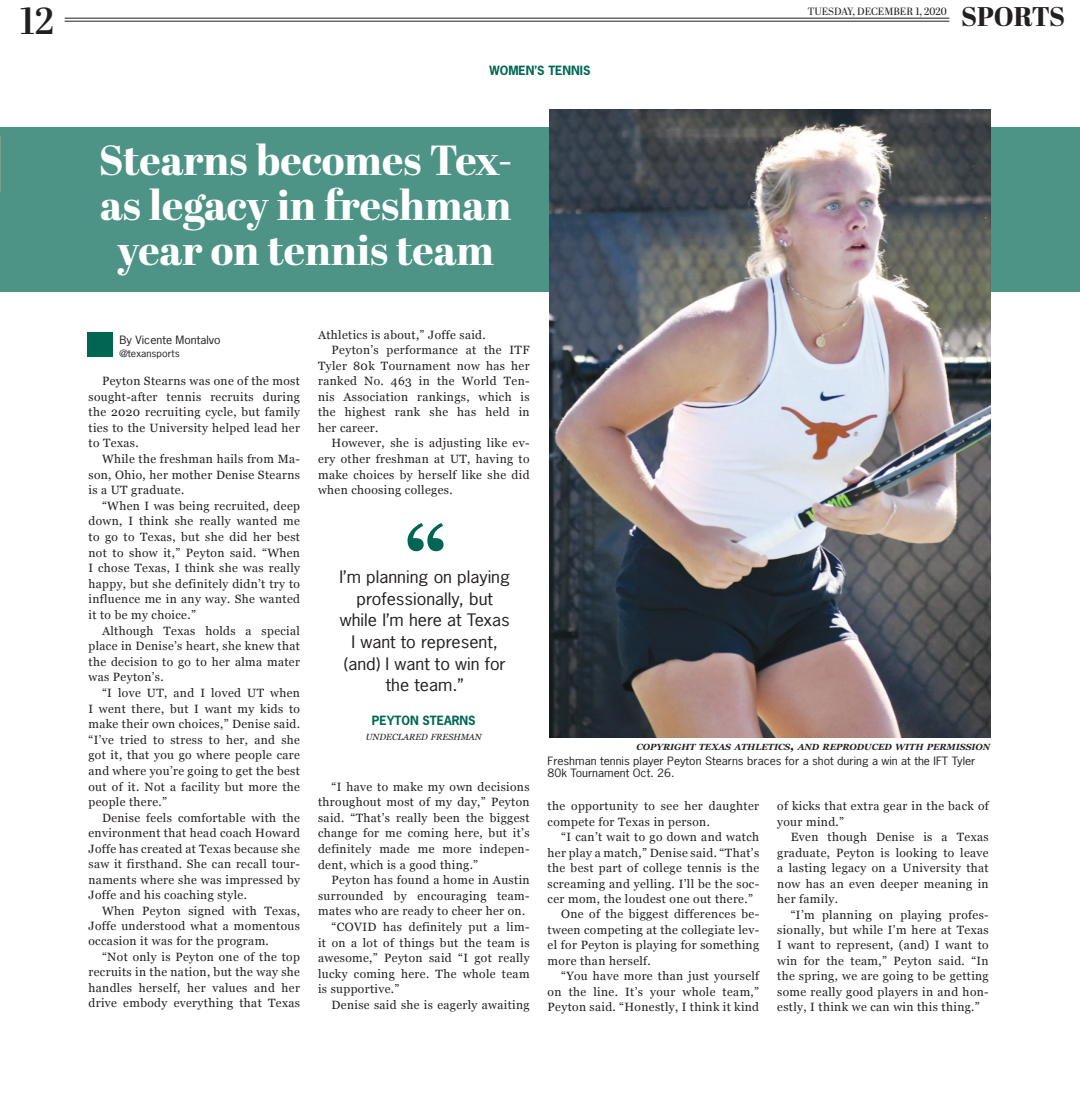
<style>
.page{position:relative;width:1080px;height:1107px;background:#fff}
.page>*{position:absolute;margin:0;border:0;box-sizing:border-box;transform-origin:0 0}
.t1{font:800 42px/45px "Abril Display";color:#fff;text-align:center}
.t2{font:600 37.5px "Abril Display";color:#231f20}
.t3{font:800 27px "Abril Display";letter-spacing:-.01em;color:#231f20}
.t4{font:16.2px/21.6px "News Gothic Std";color:#231f20;text-align:center;scale:1.11 1}
.t5{font:12px "Georgia";letter-spacing:.03em;color:#231f20}
.t6{font:700 12px "News Gothic Std";color:#006654}
.t7{font:10.8px/12px "News Gothic Std";color:#231f20;scale:1.11 1}
.t8{font:10.5px "Abril Display";color:#231f20}
.t9{font:9.45px "News Gothic Std";color:#231f20;scale:1.11 1}
.t10{font:italic 700 8.85px "Georgia";color:#231f20}
.t11{font:italic 8.85px "Georgia";color:#231f20}
.s1{font-size:12.75px}
</style>
<div class="page">
<div style="left:0;top:127px;width:1080px;height:165px;background:#4d9487"></div>
<hr style="left:65px;top:21px;width:884px;height:1px;background:#231f20">
<hr style="left:65px;top:18px;width:884px;height:1px;background:#231f20">
<div style="left:87px;top:333px;width:26px;height:24px;background:#006654"></div>
<img style="left:549px;top:109px;width:441px;height:628px">
<svg style="left:408px;top:523px;width:36px;height:28px"></svg>
<p class="t2" style="left:20px;top:-5px;width:36px">12</p>
<p class="t3" style="left:961px;top:-2px;width:106px">SPORTS</p>
<p class="t8" style="left:808px;top:4px;width:141px">TUESDAY, DECEMBER 1, 2020</p>
<p class="t6" style="left:490px;top:63px;width:102px">WOMEN’S TENNIS</p>
<p class="t1" style="left:99px;top:140px;width:415px">Stearns becomes Tex&shy;as legacy in freshman year on tennis team</p>
<p class="t7" style="left:119px;top:334px;width:93px">By Vicente Montalvo</p>
<p class="t9" style="left:119px;top:347px;width:56px">@texansports</p>
<p class="t5" style="left:102px;top:372px;width:200px">Peyton Stearns was one of the most</p>
<p class="t5" style="left:88px;top:388px;width:213px">sought-after tennis recruits during</p>
<p class="t5" style="left:88px;top:403px;width:213px">the 2020 recruiting cycle, but family</p>
<p class="t5" style="left:88px;top:419px;width:213px">ties to the University helped lead her</p>
<p class="t5" style="left:88px;top:434px;width:52px">to Texas.</p>
<p class="t5" style="left:102px;top:450px;width:200px">While the freshman hails from Ma-</p>
<p class="t5" style="left:88px;top:466px;width:213px">son, Ohio, her mother Denise Stearns</p>
<p class="t5" style="left:88px;top:481px;width:97px">is a UT graduate.</p>
<p class="t5" style="left:102px;top:497px;width:200px">“When I was being recruited, deep</p>
<p class="t5" style="left:88px;top:512px;width:213px">down, I think she really wanted me</p>
<p class="t5" style="left:88px;top:528px;width:213px">to go to Texas, but she did her best</p>
<p class="t5" style="left:88px;top:544px;width:213px">not to show it,” Peyton said. “When</p>
<p class="t5" style="left:88px;top:559px;width:213px">I chose Texas, I think she was really</p>
<p class="t5" style="left:88px;top:575px;width:213px">happy, but she definitely didn’t try to</p>
<p class="t5" style="left:88px;top:590px;width:213px">influence me in any way. She wanted</p>
<p class="t5" style="left:88px;top:606px;width:109px">it to be my choice.”</p>
<p class="t5" style="left:102px;top:622px;width:200px">Although Texas holds a special</p>
<p class="t5" style="left:88px;top:637px;width:213px">place in Denise’s heart, she knew that</p>
<p class="t5" style="left:88px;top:653px;width:213px">the decision to go to her alma mater</p>
<p class="t5" style="left:88px;top:668px;width:77px">was Peyton’s.</p>
<p class="t5" style="left:102px;top:684px;width:200px">“I love UT, and I loved UT when</p>
<p class="t5" style="left:88px;top:700px;width:213px">I went there, but I want my kids to</p>
<p class="t5" style="left:88px;top:715px;width:213px">make their own choices,” Denise said.</p>
<p class="t5" style="left:88px;top:731px;width:213px">“I’ve tried to stress to her, and she</p>
<p class="t5" style="left:88px;top:746px;width:213px">got it, that you go where people care</p>
<p class="t5" style="left:88px;top:762px;width:213px">and where you’re going to get the best</p>
<p class="t5" style="left:88px;top:778px;width:213px">out of it. Not a facility but more the</p>
<p class="t5" style="left:88px;top:793px;width:80px">people there.”</p>
<p class="t5" style="left:102px;top:809px;width:200px">Denise feels comfortable with the</p>
<p class="t5" style="left:88px;top:824px;width:213px">environment that head coach Howard</p>
<p class="t5" style="left:88px;top:840px;width:213px">Joffe has created at Texas because she</p>
<p class="t5" style="left:88px;top:855px;width:213px">saw it firsthand. She can recall tour-</p>
<p class="t5" style="left:88px;top:871px;width:213px">naments where she was impressed by</p>
<p class="t5" style="left:88px;top:886px;width:160px">Joffe and his coaching style.</p>
<p class="t5" style="left:102px;top:902px;width:200px">When Peyton signed with Texas,</p>
<p class="t5" style="left:88px;top:917px;width:213px">Joffe understood what a momentous</p>
<p class="t5" style="left:88px;top:933px;width:182px">occasion it was for the program.</p>
<p class="t5" style="left:102px;top:948px;width:200px">“Not only is Peyton one of the top</p>
<p class="t5" style="left:88px;top:963px;width:213px">recruits in the nation, but the way she</p>
<p class="t5" style="left:88px;top:979px;width:213px">handles herself, her values and her</p>
<p class="t5" style="left:88px;top:994px;width:213px">drive embody everything that Texas</p>
<p class="t5" style="left:318px;top:326px;width:169px">Athletics is about,” Joffe said.</p>
<p class="t5" style="left:332px;top:342px;width:200px">Peyton’s performance at the ITF</p>
<p class="t5" style="left:318px;top:357px;width:213px">Tyler 80k Tournament now has her</p>
<p class="t5" style="left:318px;top:372px;width:213px">ranked No. 463 in the World Ten-</p>
<p class="t5" style="left:318px;top:388px;width:213px">nis Association rankings, which is</p>
<p class="t5" style="left:318px;top:403px;width:213px">the highest rank she has held in</p>
<p class="t5" style="left:318px;top:419px;width:62px">her career.</p>
<p class="t5" style="left:332px;top:434px;width:200px">However, she is adjusting like ev-</p>
<p class="t5" style="left:318px;top:450px;width:213px">ery other freshman at UT, having to</p>
<p class="t5" style="left:318px;top:466px;width:213px">make choices by herself like she did</p>
<p class="t5" style="left:318px;top:481px;width:136px">when choosing colleges.</p>
<p class="t4" style="left:340px;top:566px;width:155px">I’m planning on playing professionally, but while I’m here at Texas<br>I want to represent, (and) I want to win for the team.”</p>
<p class="t6" style="left:372px;top:712px;width:105px">PEYTON STEARNS</p>
<p class="t11" style="left:366px;top:730px;width:117px">UNDECLARED FRESHMAN</p>
<p class="t5" style="left:332px;top:778px;width:200px">“I have to make my own decisions</p>
<p class="t5" style="left:318px;top:793px;width:213px">throughout most of my day,” Peyton</p>
<p class="t5" style="left:318px;top:809px;width:213px">said. “That’s really been the biggest</p>
<p class="t5" style="left:318px;top:824px;width:213px">change for me coming here, but it’s</p>
<p class="t5" style="left:318px;top:840px;width:213px">definitely made me more indepen-</p>
<p class="t5" style="left:318px;top:856px;width:162px">dent, which is a good thing.”</p>
<p class="t5" style="left:332px;top:871px;width:200px">Peyton has found a home in Austin</p>
<p class="t5" style="left:318px;top:887px;width:213px">surrounded by encouraging team-</p>
<p class="t5" style="left:318px;top:902px;width:209px">mates who are ready to cheer her on.</p>
<p class="t5" style="left:332px;top:918px;width:200px">“COVID has definitely put a lim-</p>
<p class="t5" style="left:318px;top:934px;width:213px">it on a lot of things but the team is</p>
<p class="t5" style="left:318px;top:949px;width:213px">awesome,” Peyton said “I got really</p>
<p class="t5" style="left:318px;top:965px;width:213px">lucky coming here. The whole team</p>
<p class="t5" style="left:318px;top:980px;width:83px">is supportive.”</p>
<p class="t5" style="left:332px;top:996px;width:200px">Denise said she is eagerly awaiting</p>
<p class="t10" style="left:636px;top:740px;width:355px">COPYRIGHT TEXAS ATHLETICS<span class="s1">,</span> AND REPRODUCED WITH PERMISSION</p>
<p class="t7" style="left:548px;top:755px;width:387px">Freshman tennis player Peyton Stearns braces for a shot during a win at the IFT Tyler<br>80k Tournament Oct. 26.</p>
<p class="t5" style="left:548px;top:797px;width:213px">the opportunity to see her daughter</p>
<p class="t5" style="left:548px;top:813px;width:164px">compete for Texas in person.</p>
<p class="t5" style="left:561px;top:828px;width:200px">“I can’t wait to go down and watch</p>
<p class="t5" style="left:548px;top:844px;width:213px">her play a match,” Denise said. “That’s</p>
<p class="t5" style="left:548px;top:859px;width:213px">the best part of college tennis is the</p>
<p class="t5" style="left:548px;top:875px;width:213px">screaming and yelling. I’ll be the soc-</p>
<p class="t5" style="left:548px;top:890px;width:207px">cer mom, the loudest one out there.”</p>
<p class="t5" style="left:561px;top:906px;width:200px">One of the biggest differences be-</p>
<p class="t5" style="left:548px;top:921px;width:213px">tween competing at the collegiate lev-</p>
<p class="t5" style="left:548px;top:936px;width:213px">el for Peyton is playing for something</p>
<p class="t5" style="left:548px;top:952px;width:105px">more than herself.</p>
<p class="t5" style="left:561px;top:967px;width:200px">“You have more than just yourself</p>
<p class="t5" style="left:548px;top:983px;width:213px">on the line. It’s your whole team,”</p>
<p class="t5" style="left:548px;top:998px;width:213px">Peyton said. “Honestly, I think it kind</p>
<p class="t5" style="left:777px;top:797px;width:213px">of kicks that extra gear in the back of</p>
<p class="t5" style="left:777px;top:813px;width:68px">your mind.”</p>
<p class="t5" style="left:791px;top:828px;width:200px">Even though Denise is a Texas</p>
<p class="t5" style="left:777px;top:844px;width:213px">graduate, Peyton is looking to leave</p>
<p class="t5" style="left:777px;top:859px;width:213px">a lasting legacy on a University that</p>
<p class="t5" style="left:777px;top:875px;width:213px">now has an even deeper meaning in</p>
<p class="t5" style="left:777px;top:890px;width:62px">her family.</p>
<p class="t5" style="left:791px;top:906px;width:200px">“I’m planning on playing profes-</p>
<p class="t5" style="left:777px;top:921px;width:213px">sionally, but while I’m here at Texas</p>
<p class="t5" style="left:777px;top:937px;width:213px">I want to represent, (and) I want to</p>
<p class="t5" style="left:777px;top:952px;width:213px">win for the team,” Peyton said. “In</p>
<p class="t5" style="left:777px;top:967px;width:213px">the spring, we are going to be getting</p>
<p class="t5" style="left:777px;top:983px;width:213px">some really good players in and hon-</p>
<p class="t5" style="left:777px;top:998px;width:204px">estly, I think we can win this thing.”</p>
</div>
